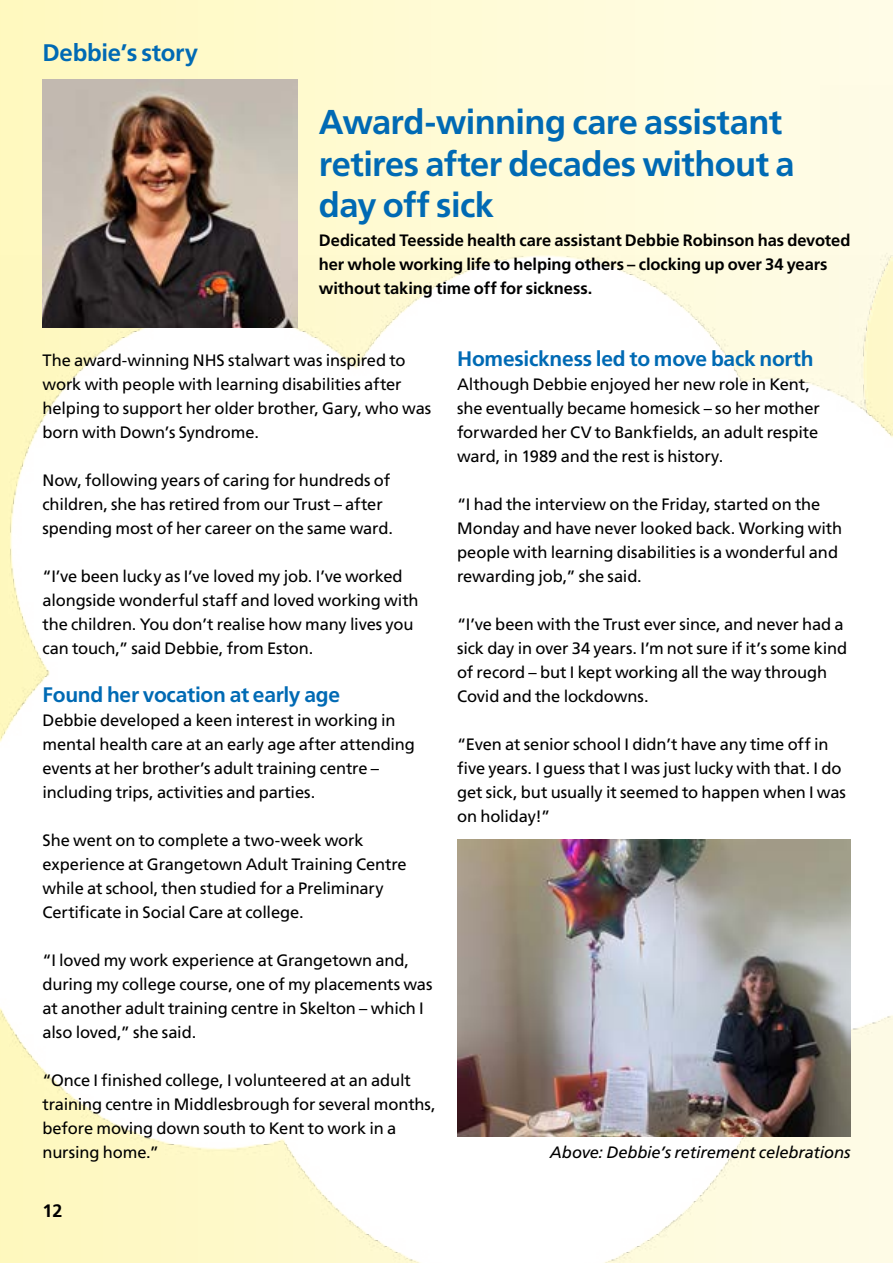
<style>
.page{position:relative;width:893px;height:1263px;background:#fff}
.page>*{position:absolute;margin:0;border:0;box-sizing:border-box;transform-origin:0 0}
.Frutiger_23pt_Black{font:700 34.5px/41.2px "Frutiger LT Pro";letter-spacing:-.015em;color:#006ab4}
.Frutiger_16pt_Black{font:700 24px "Frutiger LT Pro";letter-spacing:-.01em;color:#006ab4}
.Frutiger_14pt_blue_b{font:700 21px "Frutiger LT Pro";letter-spacing:-.015em;color:#006ab4}
.t1{font:700 18px "Frutiger LT Pro";color:#000}
.Frutiger_11pt_Roman{font:16.5px/24px "Frutiger LT Pro";letter-spacing:-.01em;color:#000}
.Frutiger_11pt_Roman-2{font:700 16.5px/24px "Frutiger LT Pro";letter-spacing:-.005em;color:#000}
.Main_Body_-_Frutiger{font:italic 16.5px "Frutiger LT Pro";letter-spacing:-.01em;color:#000}
</style>
<div class="page">
<div style="left:0;top:0;width:893px;height:1263px;background:linear-gradient(to right,#fff8bf,#fffde9)"></div>
<div style="left:821px;top:85px;width:72px;height:170px;background:#fefbe5"></div>
<img style="left:0;top:255px;width:893px;height:1008px">
<img style="left:43px;top:80px;width:255px;height:247px">
<img style="left:457px;top:840px;width:393px;height:296px">
<p class="Frutiger_16pt_Black" style="left:43px;top:38px;width:157px">Debbie’s story</p>
<p class="Frutiger_23pt_Black" style="left:319px;top:102px;width:477px">Award-winning care assistant retires after decades without a day off sick</p>
<p class="Frutiger_11pt_Roman-2" style="left:319px;top:228px;width:533px">Dedicated Teesside health care assistant Debbie Robinson has devoted her whole working life to helping others – clocking up over 34 years without taking time off for sickness.</p>
<p class="Frutiger_11pt_Roman" style="left:43px;top:348px;width:390px">The award-winning NHS stalwart was inspired to work with people with learning disabilities after helping to support her older brother, Gary, who was born with Down’s Syndrome.</p>
<p class="Frutiger_11pt_Roman" style="left:43px;top:468px;width:352px">Now, following years of caring for hundreds of children, she has retired from our Trust – after spending most of her career on the same ward.</p>
<p class="Frutiger_11pt_Roman" style="left:43px;top:564px;width:378px">“I’ve been lucky as I’ve loved my job. I’ve worked alongside wonderful staff and loved working with the children. You don’t realise how many lives you can touch,” said Debbie, from Eston.</p>
<p class="Frutiger_14pt_blue_b" style="left:43px;top:682px;width:299px">Found her vocation at early age</p>
<p class="Frutiger_11pt_Roman" style="left:43px;top:708px;width:374px">Debbie developed a keen interest in working in mental health care at an early age after attending events at her brother’s adult training centre – including trips, activities and parties.</p>
<p class="Frutiger_11pt_Roman" style="left:43px;top:828px;width:366px">She went on to complete a two-week work experience at Grangetown Adult Training Centre while at school, then studied for a Preliminary Certificate in Social Care at college.</p>
<p class="Frutiger_11pt_Roman" style="left:43px;top:948px;width:391px">“I loved my work experience at Grangetown and, during my college course, one of my placements was at another adult training centre in Skelton – which I also loved,” she said.</p>
<p class="Frutiger_11pt_Roman" style="left:43px;top:1068px;width:395px">“Once I finished college, I volunteered at an adult training centre in Middlesbrough for several months, before moving down south to Kent to work in a nursing home.”</p>
<p class="t1" style="left:43px;top:1200px;width:22px">12</p>
<p class="Frutiger_14pt_blue_b" style="left:457px;top:346px;width:358px">Homesickness led to move back north</p>
<p class="Frutiger_11pt_Roman" style="left:457px;top:372px;width:364px">Although Debbie enjoyed her new role in Kent, she eventually became homesick – so her mother forwarded her CV to Bankfields, an adult respite ward, in 1989 and the rest is history.</p>
<p class="Frutiger_11pt_Roman" style="left:457px;top:492px;width:386px">“I had the interview on the Friday, started on the Monday and have never looked back. Working with people with learning disabilities is a wonderful and rewarding job,” she said.</p>
<p class="Frutiger_11pt_Roman" style="left:457px;top:612px;width:392px">“I’ve been with the Trust ever since, and never had a sick day in over 34 years. I’m not sure if it’s some kind of record – but I kept working all the way through Covid and the lockdowns.</p>
<p class="Frutiger_11pt_Roman" style="left:457px;top:732px;width:390px">“Even at senior school I didn’t have any time off in five years. I guess that I was just lucky with that. I do get sick, but usually it seemed to happen when I was on holiday!”</p>
<p class="Main_Body_-_Frutiger" style="left:550px;top:1143px;width:302px">Above: Debbie’s retirement celebrations</p>
</div>
